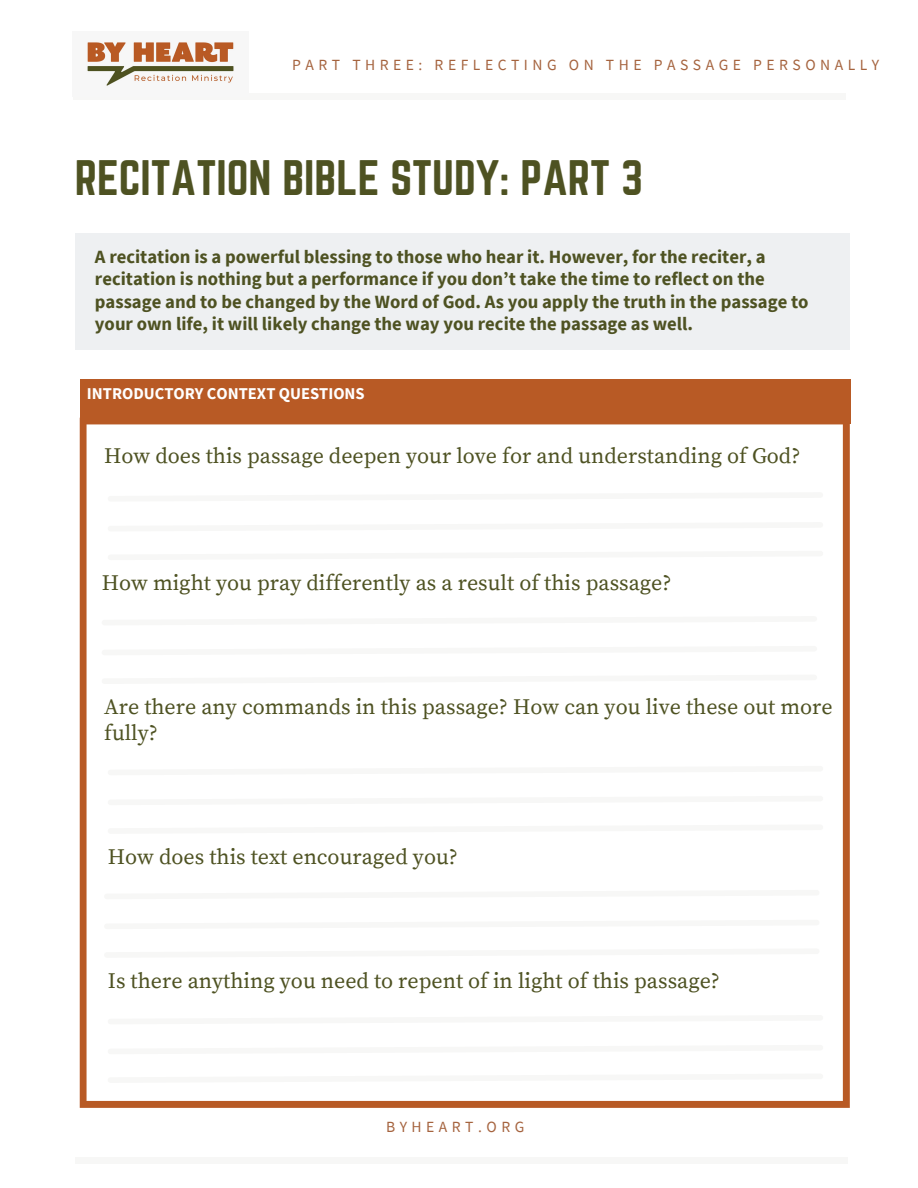
<style>
.page{position:relative;width:918px;height:1188px;background:#fff}
.page>*{position:absolute;margin:0;border:0;box-sizing:border-box;transform-origin:0 0}
.t1{font:43.65px "Norwester";color:#4e5222}
.t2{font:21.9px/25.8px "Source Serif Pro";color:#4e5222}
.t3{font:700 18.75px/22.5px "Source Sans Pro";color:#4e5222}
.t4{font:700 16.5px "Source Sans Pro";color:#fff}
.t5{font:15.6px "Source Sans Pro";letter-spacing:.29em;color:#a5633e}
</style>
<div class="page">
<div style="left:75px;top:1157px;width:773px;height:7px;background:#f7f7f6"></div>
<svg style="left:80px;top:424px;width:770px;height:684px"></svg>
<svg style="left:105px;top:489px;width:721px;height:15px"></svg>
<svg style="left:105px;top:519px;width:721px;height:15px"></svg>
<svg style="left:105px;top:548px;width:721px;height:15px"></svg>
<div style="left:73px;top:93px;width:773px;height:7px;background:#f7f7f6"></div>
<img style="left:87px;top:42px;width:147px;height:44px">
<div style="left:75px;top:233px;width:775px;height:117px;background:#eef0f2"></div>
<div style="left:80px;top:379px;width:770px;height:45px;background:#b85a25"></div>
<svg style="left:99px;top:613px;width:721px;height:15px"></svg>
<svg style="left:99px;top:643px;width:721px;height:15px"></svg>
<svg style="left:99px;top:672px;width:721px;height:15px"></svg>
<svg style="left:105px;top:763px;width:721px;height:15px"></svg>
<svg style="left:105px;top:793px;width:721px;height:15px"></svg>
<svg style="left:105px;top:822px;width:721px;height:15px"></svg>
<svg style="left:101px;top:887px;width:721px;height:15px"></svg>
<svg style="left:101px;top:917px;width:721px;height:15px"></svg>
<svg style="left:101px;top:946px;width:721px;height:15px"></svg>
<svg style="left:105px;top:1012px;width:721px;height:15px"></svg>
<svg style="left:105px;top:1042px;width:721px;height:15px"></svg>
<svg style="left:105px;top:1071px;width:721px;height:15px"></svg>
<p class="t5" style="left:292px;top:54px;width:589px">PART THREE: REFLECTING ON THE PASSAGE PERSONALLY</p>
<p class="t1" style="left:75px;top:151px;width:570px">RECITATION BIBLE STUDY: PART 3</p>
<p class="t3" style="left:95px;top:245px;width:715px">A recitation is a powerful blessing to those who hear it. However, for the reciter, a recitation is nothing but a performance if you don’t take the time to reflect on the passage and to be changed by the Word of God. As you apply the truth in the passage to your own life, it will likely change the way you recite the passage as well.</p>
<p class="t4" style="left:87px;top:383px;width:279px">INTRODUCTORY CONTEXT QUESTIONS</p>
<p class="t2" style="left:104px;top:443px;width:698px">How does this passage deepen your love for and understanding of God?</p>
<p class="t2" style="left:102px;top:571px;width:571px">How might you pray differently as a result of this passage?</p>
<p class="t2" style="left:104px;top:695px;width:730px">Are there any commands in this passage? How can you live these out more fully?</p>
<p class="t2" style="left:108px;top:845px;width:352px">How does this text encouraged you?</p>
<p class="t2" style="left:108px;top:969px;width:614px">Is there anything you need to repent of in light of this passage?</p>
<p class="t5" style="left:386px;top:1117px;width:140px">BYHEART.ORG</p>
</div>
